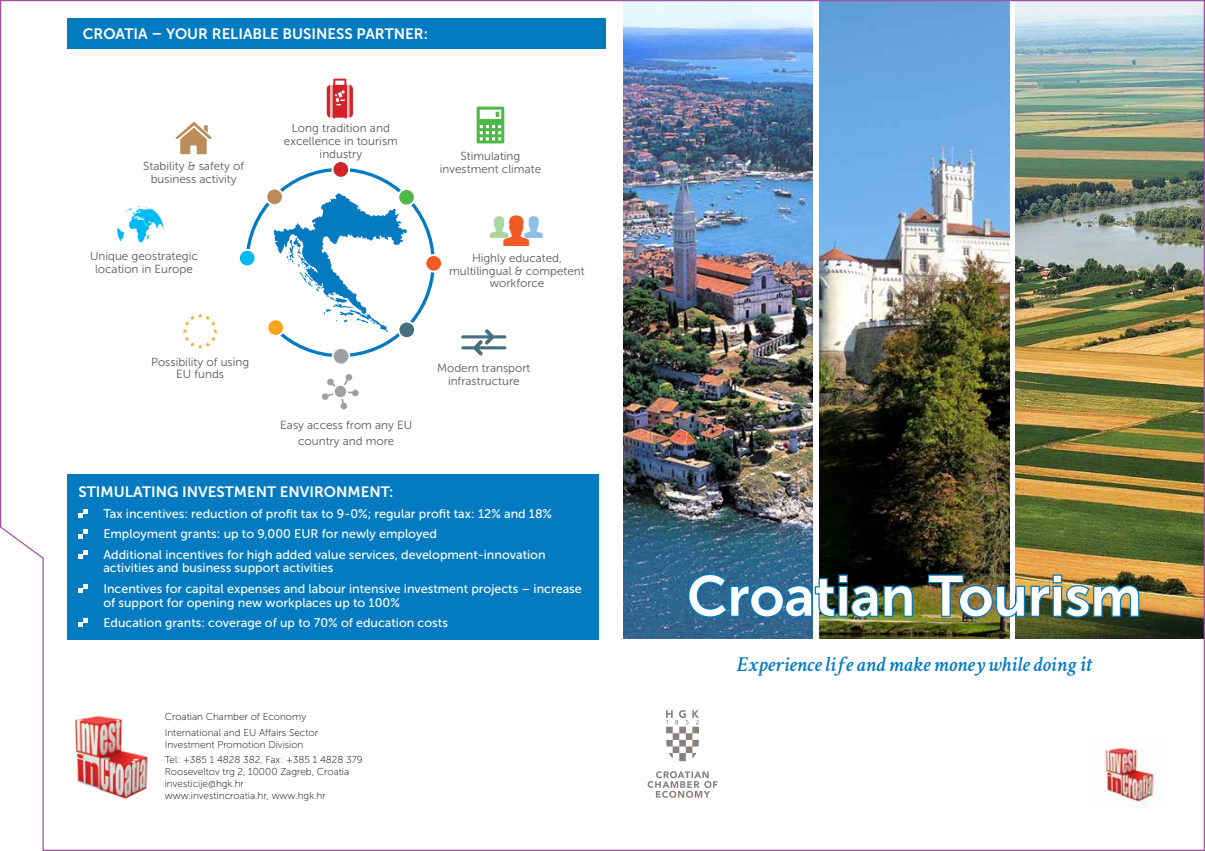
<style>
.page{position:relative;width:1205px;height:851px;background:#fff}
.page>*{position:absolute;margin:0;border:0;box-sizing:border-box;transform-origin:0 0}
.t1{font:56.25px "Museo Sans 700";color:#fff}
.t2{font:italic 600 21.25px "Crimson Text";color:#047bc1}
.t3{font:15px "Museo Sans 700";color:#fff}
.t4{font:12.5px/20.6px "Museo Sans 500";color:#fff}
.t5{font:11.75px/12.6px "Museo Sans 300";color:#58595b;text-align:center}
.t6{font:10px/15.5px "Museo Sans 100";color:#000}
.s1{font-size:22.5px}
</style>
<div class="page">
<img style="left:0;top:0;width:1205px;height:850px">
<svg style="left:647px;top:771px;width:70px;height:26px"></svg>
<svg style="left:666px;top:710px;width:33px;height:51px"></svg>
<p class="t3" style="left:83px;top:25px;width:347px">CROATIA – YOUR RELIABLE BUSINESS PARTNER:</p>
<p class="t5" style="left:143px;top:160px;width:102px">Stability &amp; safety of business activity</p>
<p class="t5" style="left:90px;top:250px;width:109px">Unique geostrategic location in Europe</p>
<p class="t5" style="left:151px;top:355px;width:100px">Possibility of using<br>EU funds</p>
<p class="t5" style="left:284px;top:122px;width:115px">Long tradition and excellence in tourism industry</p>
<p class="t5" style="left:440px;top:150px;width:103px">Stimulating investment climate</p>
<p class="t5" style="left:449px;top:252px;width:137px">Highly educated, multilingual &amp; competent workforce</p>
<p class="t5" style="left:437px;top:362px;width:95px">Modern transport infrastructure</p>
<p class="t5" style="left:280px;top:416px;width:134px;line-height:16.4px">Easy access from any EU country and more</p>
<p class="t3" style="left:79px;top:483px;width:316px">STIMULATING INVESTMENT ENVIRONMENT:</p>
<p class="t4" style="left:103px;top:503px;width:450px">Tax incentives: reduction of profit tax to 9-0%; regular profit tax: 12% and 18%<br>Employment grants: up to 9,000 EUR for newly employed<br>Additional incentives for high added value services, development-innovation</p>
<p class="t4" style="left:103px;top:557px;width:480px">activities and business support activities<br>Incentives for capital expenses and labour intensive investment projects – increase</p>
<p class="t4" style="left:103px;top:592px;width:346px">of support for opening new workplaces up to 100%<br>Education grants: coverage of up to 70% of education costs</p>
<p class="t6" style="left:165px;top:708px;width:155px">Croatian Chamber of Economy<br>International and EU Affairs Sector</p>
<p class="t6" style="left:165px;top:736px;width:199px">Investment Promotion Division<br>Tel: +385 1 4828 382, Fax: +385 1 4828 379</p>
<p class="t6" style="left:165px;top:765px;width:186px;line-height:12px">Rooseveltov trg 2, 10000 Zagreb, Croatia investicije@hgk.hr www.investincroatia.hr, www.hgk.hr</p>
<h1 class="t1" style="left:687px;top:565px;width:456px">CROATIAN TOURISM</h1>
<h2 class="t2" style="left:737px;top:649px;width:357px">Experience life and make money while doing <span class="s1">it</span></h2>
</div>
